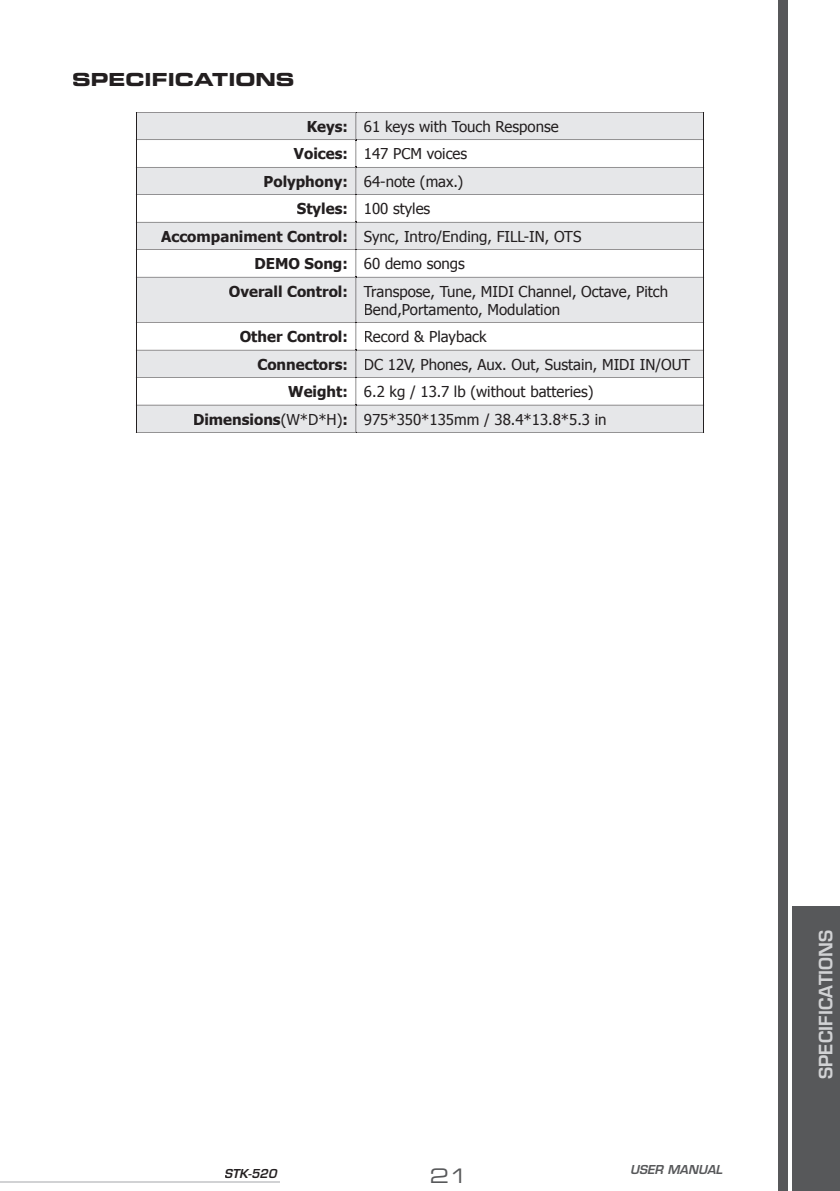
<style>
.page{position:relative;width:840px;height:1191px;background:#fff}
.page>*{position:absolute;margin:0;border:0;box-sizing:border-box;transform-origin:0 0}
.t1{font:20px "Eurostile Extended Two";color:#57585a}
.t2{font:18px "Eurostile Bold Extended Two";color:#231f20}
.t3{font:600 18px "Eurostile";color:#d1d2d4}
.t4{font:15px/27.4px "Tahoma";color:#231f20}
.t5{font:italic 600 12px "Eurostile";color:#57585a}
.t6{font:italic 600 12px "Eurostile";color:#231f20}
.s1{font-weight:700}
</style>
<div class="page">
<div style="left:777px;top:0;width:10px;height:1191px;background:#57585a"></div>
<hr style="left:0;top:1181px;width:280px;height:1px;background:#d1d2d4">
<svg style="left:136px;top:112px;width:568px;height:321px"></svg>
<div style="left:364px;top:413px;width:241px;height:14px;background:#e6e7e9"></div>
<div style="left:792px;top:906px;width:47px;height:285px;background:#57585a"></div>
<p class="t2" style="left:72px;top:67px;width:224px">SPECIFICATIONS</p>
<p class="t4" style="left:306px;top:112px;width:253px"><span class="s1">Keys:</span> 61 keys with Touch Response</p>
<p class="t4" style="left:294px;top:140px;width:175px"><span class="s1">Voices:</span> 147 PCM voices</p>
<p class="t4" style="left:263px;top:167px;width:201px"><span class="s1">Polyphony:</span> 64-note (max.)</p>
<p class="t4" style="left:297px;top:194px;width:135px"><span class="s1">Styles:</span> 100 styles</p>
<p class="t4" style="left:161px;top:222px;width:421px"><span class="s1">Accompaniment Control:</span> Sync, Intro/Ending, FILL-IN, OTS</p>
<p class="t4" style="left:254px;top:249px;width:212px"><span class="s1">DEMO Song:</span> 60 demo songs</p>
<p class="t4" style="left:229px;top:277px;width:440px"><span class="s1">Overall Control:</span> Transpose, Tune, MIDI Channel, Octave, Pitch</p>
<p class="t4" style="left:239px;top:295px;width:322px;text-indent:124px">Bend,Portamento, Modulation<br><span class="s1">Other Control:</span> Record &amp; Playback</p>
<p class="t4" style="left:257px;top:350px;width:434px"><span class="s1">Connectors:</span> DC 12V, Phones, Aux. Out, Sustain, MIDI IN/OUT</p>
<p class="t4" style="left:288px;top:377px;width:306px"><span class="s1">Weight:</span> 6.2 kg / 13.7 lb (without batteries)</p>
<p class="t4" style="left:193px;top:405px;width:415px"><span class="s1">Dimensions</span>(W*D*H)<span class="s1">:</span> 975*350*135mm / 38.4*13.8*5.3 in</p>
<p class="t6" style="left:224px;top:1166px;width:54px">STK-520</p>
<h1 class="t1" style="left:429px;top:1161px;width:40px">21</h1>
<p class="t5" style="left:629px;top:1161px;width:94px">USER MANUAL</p>
<p class="t3" style="left:814px;top:1079px;width:151px;rotate:-90deg">SPECIFICATIONS</p>
</div>
